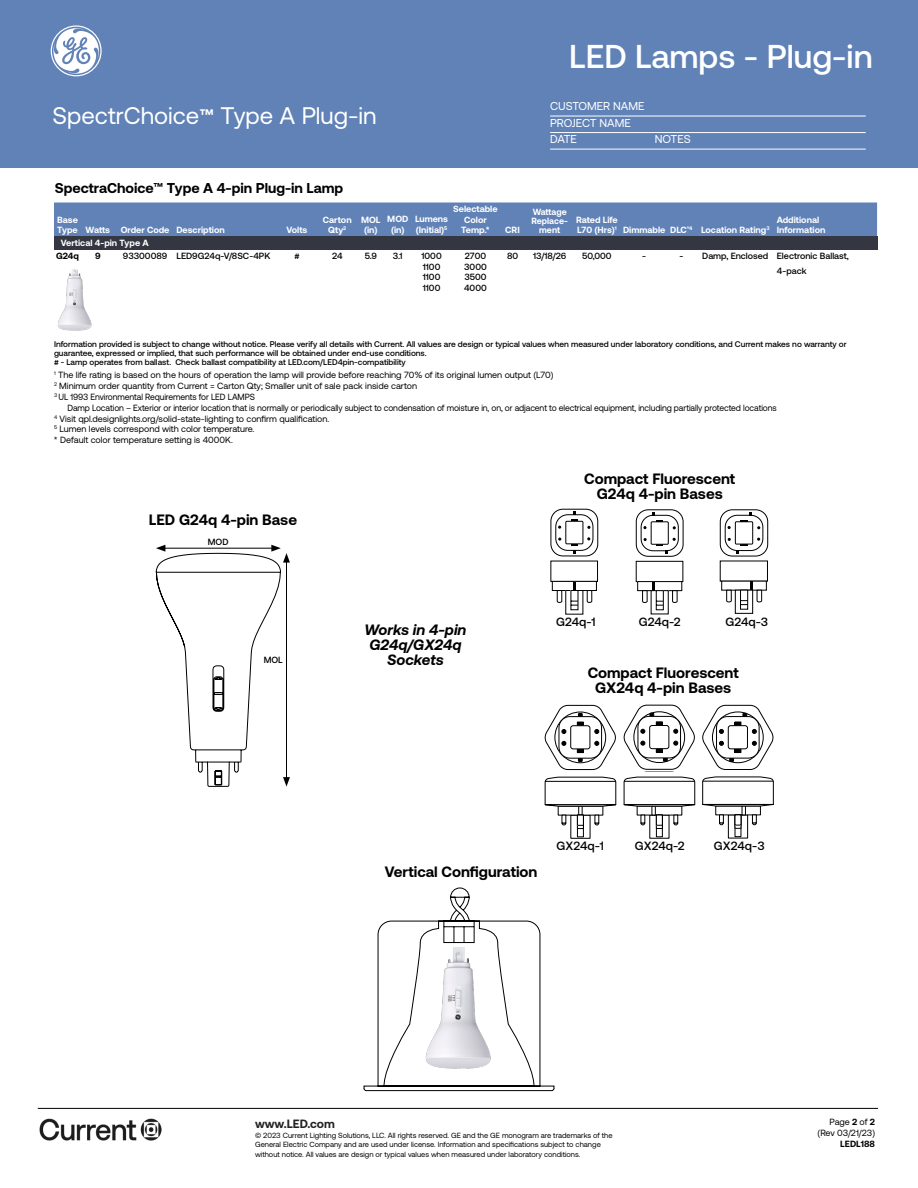
<style>
.page{position:relative;width:918px;height:1188px;background:#fff}
.page>*{position:absolute;margin:0;border:0;box-sizing:border-box;transform-origin:0 0}
.t1{font:500 33px "Aeonik";color:#fff}
.t2{font:24px "Aeonik";color:#fff}
.t3{font:700 15px/15px "Aeonik";color:#000;text-align:center}
.t4{font:italic 700 15px/15px "Aeonik";color:#000;text-align:center}
.t5{font:700 14.25px "Aeonik";color:#000}
.t6{font:500 12px "Aeonik";color:#000}
.t7{font:700 12px "Aeonik";letter-spacing:-.005em;color:#202322}
.t8{font:11.4px/16.5px "Aeonik";color:#fff}
.t9{font:9px/10.8px "Aeonik";letter-spacing:-.005em;color:#000;scale:.95 1}
.t10{font:9px/10.8px "Aeonik";letter-spacing:-.005em;color:#000;text-align:right}
.t11{font:700 9px/10.5px "Aeonik";color:#fff}
.t12{font:500 9px/10.5px "Aeonik";color:#000}
.t13{font:700 9px/9px "Aeonik";color:#fff;text-align:center;scale:.96 1}
.t14{font:700 9px "Aeonik";color:#000}
.t15{font:500 8.25px/9px "Aeonik";color:#000}
.t16{font:7.5px/9.8px "Aeonik";color:#000}
.s1{font-weight:700;font-size:21px}
.s2{font-weight:700}
</style>
<div class="page">
<hr style="left:38px;top:1108px;width:840px;height:1px;background:#000">
<img style="left:40px;top:1119px;width:122px;height:21px">
<div style="left:54px;top:202px;width:823px;height:34px;background:#6082b7"></div>
<div style="left:54px;top:236px;width:823px;height:14px;background:#343741"></div>
<div style="left:0;top:0;width:918px;height:168px;background:#6082b7"></div>
<svg style="left:51px;top:25px;width:51px;height:51px"></svg>
<hr style="left:550px;top:116px;width:316px;height:1px;background:#fff">
<hr style="left:550px;top:132px;width:316px;height:1px;background:#fff">
<hr style="left:550px;top:149px;width:316px;height:1px;background:#fff">
<svg style="left:363px;top:887px;width:192px;height:204px"></svg>
<img style="left:57px;top:269px;width:35px;height:62px">
<img style="left:418px;top:947px;width:87px;height:129px">
<svg style="left:156px;top:545px;width:134px;height:242px"></svg>
<svg style="left:734px;top:826px;width:8px;height:11px"></svg>
<div style="left:728px;top:814px;width:20px;height:25px;border:1px solid #000"></div>
<div style="left:735px;top:815px;width:6px;height:22px;background:#fff"></div>
<div style="left:735px;top:814px;width:6px;height:23px;border:1px solid #000"></div>
<div style="left:735px;top:814px;width:6px;height:15px;border:1px solid #000"></div>
<div style="left:656px;top:815px;width:7px;height:22px;border:1px solid #000"></div>
<div style="left:656px;top:815px;width:7px;height:14px;border:1px solid #000"></div>
<div style="left:570px;top:815px;width:21px;height:24px;border:1px solid #000"></div>
<div style="left:577px;top:815px;width:7px;height:22px;border:1px solid #000"></div>
<div style="left:577px;top:815px;width:7px;height:14px;border:1px solid #000"></div>
<svg style="left:544px;top:704px;width:230px;height:122px"></svg>
<svg style="left:720px;top:510px;width:48px;height:46px"></svg>
<div style="left:720px;top:509px;width:48px;height:48px;border:1px solid #000;border-radius:12px"></div>
<div style="left:725px;top:515px;width:38px;height:36px;border:1px solid #000;border-radius:12px"></div>
<div style="left:735px;top:522px;width:18px;height:22px;background:#fff"></div>
<div style="left:735px;top:521px;width:18px;height:24px;border:1px solid #000"></div>
<div style="left:721px;top:581px;width:46px;height:10px;border:1px solid #000"></div>
<div style="left:735px;top:590px;width:18px;height:24px;border:1px solid #000"></div>
<svg style="left:737px;top:544px;width:10px;height:10px"></svg>
<svg style="left:726px;top:589px;width:6px;height:14px"></svg>
<svg style="left:740px;top:581px;width:23px;height:29px"></svg>
<svg style="left:740px;top:512px;width:20px;height:17px"></svg>
<svg style="left:551px;top:509px;width:47px;height:47px"></svg>
<div style="left:550px;top:509px;width:48px;height:47px;border:1px solid #000;border-radius:12px"></div>
<div style="left:555px;top:514px;width:38px;height:37px;border:1px solid #000;border-radius:12px"></div>
<svg style="left:571px;top:544px;width:7px;height:9px"></svg>
<div style="left:566px;top:521px;width:17px;height:23px;background:#fff"></div>
<div style="left:565px;top:521px;width:18px;height:23px;border:1px solid #000"></div>
<div style="left:552px;top:581px;width:45px;height:10px;border:1px solid #000"></div>
<svg style="left:570px;top:582px;width:9px;height:29px"></svg>
<svg style="left:571px;top:512px;width:7px;height:9px"></svg>
<svg style="left:556px;top:590px;width:7px;height:13px"></svg>
<svg style="left:586px;top:590px;width:7px;height:13px"></svg>
<svg style="left:636px;top:510px;width:47px;height:46px"></svg>
<div style="left:636px;top:509px;width:48px;height:48px;border:1px solid #000;border-radius:12px"></div>
<svg style="left:643px;top:526px;width:4px;height:3px"></svg>
<div style="left:641px;top:515px;width:38px;height:36px;border:1px solid #000;border-radius:12px"></div>
<svg style="left:656px;top:545px;width:11px;height:9px"></svg>
<div style="left:651px;top:522px;width:17px;height:22px;background:#fff"></div>
<div style="left:651px;top:521px;width:18px;height:24px;border:1px solid #000"></div>
<div style="left:636px;top:561px;width:47px;height:21px;border:1px solid #000"></div>
<div style="left:637px;top:581px;width:45px;height:10px;border:1px solid #000"></div>
<svg style="left:653px;top:512px;width:10px;height:10px"></svg>
<svg style="left:642px;top:582px;width:22px;height:29px"></svg>
<svg style="left:672px;top:590px;width:6px;height:13px"></svg>
<h2 class="t2" style="left:52px;top:102px;width:326px">SpectrChoice<span class="s1">™</span> Type A Plug-in</h2>
<h1 class="t1" style="left:569px;top:38px;width:305px">LED Lamps - Plug-in</h1>
<h3 class="t8" style="left:550px;top:98px;width:96px">CUSTOMER NAME<br>PROJECT NAME<br>DATE</h3>
<h3 class="t8" style="left:655px;top:131px;width:37px">NOTES</h3>
<h3 class="t5" style="left:55px;top:180px;width:290px">SpectraChoice™ Type A 4-pin Plug-in Lamp</h3>
<p class="t11" style="left:57px;top:214px;width:169px">Base<br>Type Watts Order Code Description</p>
<p class="t11" style="left:287px;top:225px;width:22px">Volts</p>
<p class="t11" style="left:323px;top:214px;width:30px;text-align:center">Carton<br>Qty<sup>2</sup></p>
<p class="t11" style="left:361px;top:214px;width:21px;text-align:center">MOL (in)</p>
<p class="t11" style="left:387px;top:214px;width:23px;text-align:center">MOD (in)</p>
<p class="t11" style="left:415px;top:214px;width:35px">Lumens (Initial)<sup>5</sup></p>
<p class="t11" style="left:453px;top:204px;width:46px;text-align:center">Selectable<br>Color<br>Temp.*</p>
<p class="t11" style="left:505px;top:225px;width:16px">CRI</p>
<p class="t13" style="left:532px;top:207px;width:39px">Wattage<br>Replace&shy;ment</p>
<p class="t11" style="left:576px;top:214px;width:195px">Rated Life<br>L70 (Hrs)<sup>1</sup> Dimmable DLC<sup>®4</sup> Location Rating<sup>3</sup></p>
<p class="t11" style="left:777px;top:214px;width:50px">Additional<br>Information</p>
<p class="t11" style="left:61px;top:238px;width:90px">Vertical 4-pin Type A</p>
<p class="t14" style="left:56px;top:251px;width:24px">G24q</p>
<p class="t14" style="left:95px;top:251px;width:7px">9</p>
<p class="t12" style="left:123px;top:251px;width:149px">93300089 LED9G24q-V/8SC-4PK</p>
<p class="t12" style="left:294px;top:251px;width:7px">#</p>
<p class="t12" style="left:332px;top:251px;width:12px">24</p>
<p class="t12" style="left:365px;top:251px;width:14px">5.9</p>
<p class="t12" style="left:393px;top:251px;width:11px">3.1</p>
<p class="t12" style="left:421px;top:251px;width:22px">1000<br>1100<br>1100<br>1100</p>
<p class="t12" style="left:464px;top:251px;width:24px;text-align:justify">2700<br>3000<br>3500<br>4000</p>
<p class="t12" style="left:507px;top:251px;width:13px">80</p>
<p class="t12" style="left:533px;top:251px;width:35px">13/18/26</p>
<p class="t12" style="left:582px;top:251px;width:31px">50,000</p>
<p class="t12" style="left:642px;top:251px;width:5px">-</p>
<p class="t12" style="left:777px;top:249px;width:74px;line-height:15px;text-indent:-98px">- Damp, Enclosed Electronic Ballast,<br>4-pack</p>
<p class="t15" style="left:54px;top:339px;width:794px">Information provided is subject to change without notice. Please verify all details with Current. All values are design or typical values when measured under laboratory conditions, and Current makes no warranty or guarantee, expressed or implied, that such performance will be obtained under end-use conditions.<br># - Lamp operates from ballast. Check ballast compatibility at LED.com/LED4pin-compatibility</p>
<p class="t10" style="left:54px;top:370px;width:501px;text-align:left"><sup>1</sup> The life rating is based on the hours of operation the lamp will provide before reaching 70% of its original lumen output (L70)<br><sup>2</sup> Minimum order quantity from Current = Carton Qty; Smaller unit of sale pack inside carton<br><sup>3</sup> UL 1993 Environmental Requirements for LED LAMPS</p>
<p class="t9" style="left:54px;top:402px;width:762px;text-indent:14px">Damp Location – Exterior or interior location that is normally or periodically subject to condensation of moisture in, on, or adjacent to electrical equipment, including partially protected locations <sup>4</sup> Visit qpl.designlights.org/solid-state-lighting to confirm qualification.<br><sup>5</sup> Lumen levels correspond with color temperature.<br>* Default color temperature setting is 4000K.</p>
<h3 class="t3" style="left:149px;top:512px;width:150px">LED G24q 4-pin Base</h3>
<p class="t12" style="left:208px;top:537px;width:22px">MOD</p>
<p class="t12" style="left:264px;top:654px;width:21px">MOL</p>
<h3 class="t4" style="left:365px;top:622px;width:103px">Works in 4-pin<br>G24q/GX24q<br>Sockets</h3>
<h3 class="t3" style="left:584px;top:471px;width:153px">Compact Fluorescent<br>G24q 4-pin Bases</h3>
<h3 class="t6" style="left:556px;top:615px;width:41px">G24q-1</h3>
<h3 class="t6" style="left:639px;top:615px;width:43px">G24q-2</h3>
<h3 class="t6" style="left:725px;top:615px;width:44px">G24q-3</h3>
<h3 class="t3" style="left:588px;top:665px;width:153px">Compact Fluorescent<br>GX24q 4-pin Bases</h3>
<h3 class="t3" style="left:385px;top:864px;width:154px">Vertical Configuration</h3>
<h3 class="t6" style="left:557px;top:839px;width:49px">GX24q-1</h3>
<h3 class="t6" style="left:635px;top:839px;width:51px">GX24q-2</h3>
<h3 class="t6" style="left:714px;top:839px;width:52px">GX24q-3</h3>
<h3 class="t7" style="left:255px;top:1117px;width:81px">www.LED.com</h3>
<p class="t16" style="left:255px;top:1130px;width:359px">© 2023 Current Lighting Solutions, LLC. All rights reserved. GE and the GE monogram are trademarks of the<br>General Electric Company and are used under license. Information and specifications subject to change without notice. All values are design or typical values when measured under laboratory conditions.</p>
<p class="t10" style="left:818px;top:1117px;width:59px">Page <span class="s2">2</span> of <span class="s2">2 </span>(Rev 03/21/23)</p>
<p class="t14" style="left:840px;top:1139px;width:36px">LEDL188</p>
</div>
